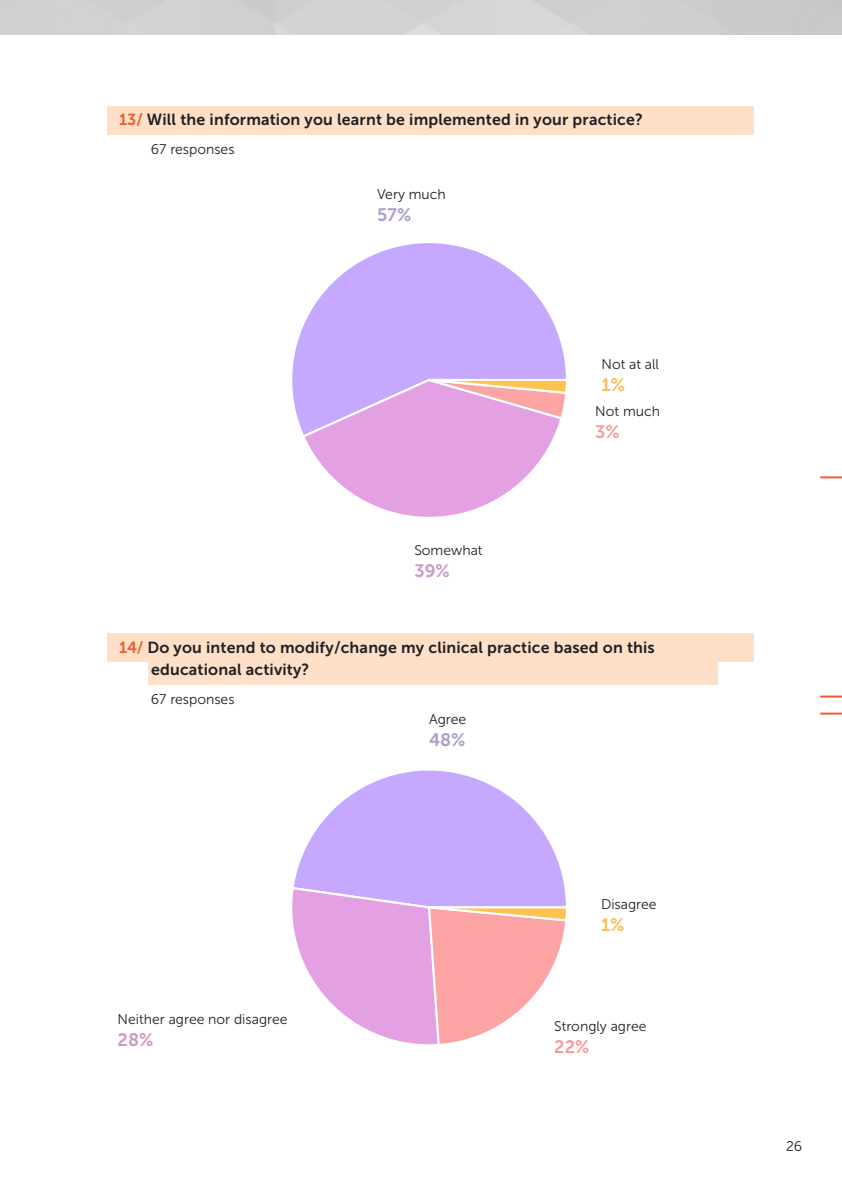
<style>
.page{position:relative;width:842px;height:1191px;background:#fff}
.page>*{position:absolute;margin:0;border:0;box-sizing:border-box;transform-origin:0 0}
.t1{font:18px "Museo Sans 700";color:#ad9dcb}
.t2{font:18px "Museo Sans 700";color:#cb9ac5}
.t3{font:18px "Museo Sans 700";color:#f69c9d}
.t4{font:18px "Museo Sans 700";color:#fdbd57}
.t5{font:16px/22px "Museo Sans 700";letter-spacing:.01em;color:#231f20}
.t6{font:14px "Museo Sans 300";color:#231f20}
.s1{color:#f1592f}
</style>
<div class="page">
<hr style="left:820px;top:476px;width:22px;height:2px;background:#f1592f">
<hr style="left:820px;top:695px;width:22px;height:2px;background:#f1592f">
<hr style="left:820px;top:712px;width:22px;height:2px;background:#f1592f">
<svg style="left:292px;top:770px;width:274px;height:275px"></svg>
<svg style="left:292px;top:243px;width:274px;height:185px"></svg>
<svg style="left:301px;top:376px;width:265px;height:141px"></svg>
<div style="left:108px;top:634px;width:646px;height:28px;background:#fde0c7"></div>
<div style="left:108px;top:106px;width:646px;height:29px;background:#fde0c7"></div>
<div style="left:148px;top:656px;width:570px;height:29px;background:#fde0c7"></div>
<p class="t5" style="left:119px;top:109px;width:525px"><span class="s1">13/</span> Will the information you learnt be implemented in your practice?</p>
<p class="t6" style="left:151px;top:141px;width:85px">67 responses</p>
<p class="t6" style="left:377px;top:187px;width:70px">Very much</p>
<p class="t1" style="left:377px;top:205px;width:36px">57%</p>
<p class="t6" style="left:414px;top:542px;width:70px">Somewhat</p>
<p class="t2" style="left:414px;top:561px;width:37px">39%</p>
<p class="t6" style="left:601px;top:357px;width:59px">Not at all</p>
<p class="t4" style="left:601px;top:375px;width:25px">1%</p>
<p class="t6" style="left:595px;top:404px;width:66px">Not much</p>
<p class="t3" style="left:595px;top:422px;width:26px">3%</p>
<p class="t5" style="left:151px;top:636px;width:505px;text-indent:-32px"><span class="s1">14/</span> Do you intend to modify/change my clinical practice based on this educational activity?</p>
<p class="t6" style="left:151px;top:691px;width:85px">67 responses</p>
<p class="t6" style="left:118px;top:1012px;width:171px">Neither agree nor disagree</p>
<p class="t2" style="left:118px;top:1030px;width:37px">28%</p>
<p class="t6" style="left:429px;top:711px;width:39px">Agree</p>
<p class="t1" style="left:429px;top:730px;width:38px">48%</p>
<p class="t6" style="left:601px;top:897px;width:57px">Disagree</p>
<p class="t4" style="left:601px;top:915px;width:25px">1%</p>
<p class="t6" style="left:554px;top:1018px;width:94px">Strongly agree</p>
<p class="t3" style="left:554px;top:1036px;width:37px">22%</p>
<p class="t6" style="left:786px;top:1139px;width:18px">26</p>
</div>
